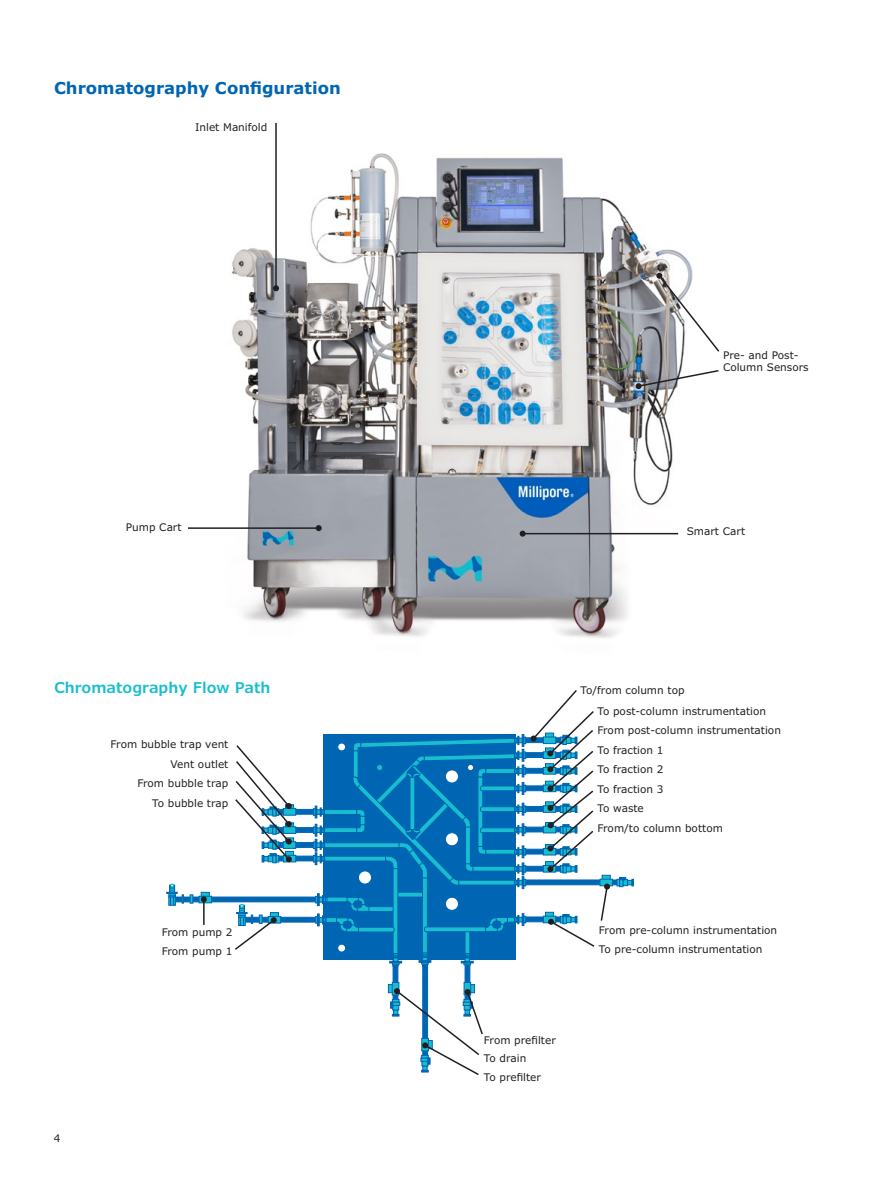
<style>
.page{position:relative;width:891px;height:1188px;background:#fff}
.page>*{position:absolute;margin:0;border:0;box-sizing:border-box;transform-origin:0 0}
.t1{font:700 16.5px "Verdana Pro";color:#0066b3}
.t2{font:600 15px "Verdana Pro";color:#18becf}
.t3{font:10.5px/19.5px "Verdana Pro";color:#231f20}
</style>
<div class="page">
<div style="left:324px;top:734px;width:192px;height:226px;background:#0066b3"></div>
<svg style="left:325px;top:810px;width:10px;height:4px"></svg>
<svg style="left:325px;top:828px;width:10px;height:4px"></svg>
<svg style="left:325px;top:843px;width:10px;height:4px"></svg>
<svg style="left:325px;top:856px;width:10px;height:5px"></svg>
<svg style="left:327px;top:897px;width:8px;height:5px"></svg>
<div style="left:422px;top:875px;width:6px;height:92px;background:#0368b3"></div>
<div style="left:465px;top:962px;width:5px;height:39px;background:#0066b3;border:1px solid #0066b3"></div>
<svg style="left:471px;top:984px;width:4px;height:4px"></svg>
<div style="left:464px;top:982px;width:7px;height:13px;background:#18becf;border:1px solid #0066b3"></div>
<div style="left:393px;top:962px;width:5px;height:39px;background:#0066b3"></div>
<svg style="left:388px;top:984px;width:4px;height:9px"></svg>
<div style="left:392px;top:982px;width:7px;height:13px;background:#18becf;border:1px solid #0066b3"></div>
<svg style="left:613px;top:880px;width:4px;height:5px"></svg>
<div style="left:600px;top:879px;width:13px;height:7px;background:#18becf;border:1px solid #0066b3"></div>
<svg style="left:617px;top:877px;width:17px;height:10px"></svg>
<div style="left:423px;top:961px;width:5px;height:97px;background:#0066b3"></div>
<svg style="left:281px;top:917px;width:34px;height:5px"></svg>
<svg style="left:315px;top:914px;width:10px;height:12px"></svg>
<div style="left:268px;top:916px;width:13px;height:7px;background:#18becf;border:1px solid #0066b3"></div>
<div style="left:277px;top:856px;width:39px;height:5px;background:#0066b3"></div>
<div style="left:283px;top:855px;width:13px;height:7px;background:#18becf;border:1px solid #0066b3"></div>
<div style="left:277px;top:842px;width:39px;height:6px;background:#0066b3;border:1px solid #0066b3"></div>
<div style="left:283px;top:842px;width:13px;height:7px;background:#18becf;border:1px solid #0066b3"></div>
<svg style="left:296px;top:827px;width:17px;height:6px"></svg>
<svg style="left:313px;top:824px;width:11px;height:41px"></svg>
<div style="left:283px;top:827px;width:13px;height:7px;background:#18becf;border:1px solid #0066b3"></div>
<div style="left:277px;top:809px;width:39px;height:5px;background:#0066b3"></div>
<svg style="left:313px;top:806px;width:11px;height:12px"></svg>
<div style="left:283px;top:808px;width:13px;height:7px;background:#18becf;border:1px solid #0066b3"></div>
<div style="left:174px;top:897px;width:145px;height:5px;background:#0066b3;border:1px solid #0066b3"></div>
<svg style="left:315px;top:894px;width:12px;height:12px"></svg>
<svg style="left:201px;top:892px;width:8px;height:4px"></svg>
<div style="left:199px;top:896px;width:13px;height:7px;background:#18becf;border:1px solid #0066b3"></div>
<svg style="left:167px;top:884px;width:17px;height:21px"></svg>
<svg style="left:190px;top:895px;width:3px;height:8px"></svg>
<svg style="left:326px;top:918px;width:9px;height:4px"></svg>
<svg style="left:335px;top:690px;width:275px;height:275px"></svg>
<svg style="left:235px;top:745px;width:57px;height:118px"></svg>
<svg style="left:235px;top:904px;width:42px;height:46px"></svg>
<hr style="left:203px;top:899px;width:2px;height:26px;background:#231f20">
<svg style="left:200px;top:896px;width:7px;height:7px"></svg>
<svg style="left:390px;top:988px;width:93px;height:87px"></svg>
<img style="left:231px;top:122px;width:462px;height:516px">
<hr style="left:523px;top:533px;width:155px;height:1px;background:#231f20">
<svg style="left:520px;top:531px;width:6px;height:6px"></svg>
<svg style="left:656px;top:273px;width:64px;height:80px"></svg>
<svg style="left:636px;top:369px;width:83px;height:20px"></svg>
<hr style="left:188px;top:527px;width:131px;height:2px;background:#231f20">
<svg style="left:316px;top:525px;width:6px;height:6px"></svg>
<hr style="left:275px;top:123px;width:2px;height:165px;background:#231f20">
<svg style="left:273px;top:285px;width:6px;height:6px"></svg>
<h1 class="t1" style="left:54px;top:77px;width:288px">Chromatography Configuration</h1>
<p class="t3" style="left:195px;top:118px;width:74px">Inlet Manifold</p>
<p class="t3" style="left:126px;top:517px;width:57px">Pump Cart</p>
<h2 class="t2" style="left:54px;top:678px;width:218px">Chromatography Flow Path</h2>
<p class="t3" style="left:111px;top:735px;width:119px;text-align:right">From bubble trap vent<br>Vent outlet<br>From bubble trap<br>To bubble trap</p>
<p class="t3" style="left:54px;top:1128px;width:8px">4</p>
<p class="t3" style="left:162px;top:923px;width:72px;line-height:18.6px">From pump 2<br>From pump 1</p>
<p class="t3" style="left:723px;top:349px;width:87px;line-height:12.6px">Pre- and Post-<br>Column Sensors</p>
<p class="t3" style="left:687px;top:521px;width:60px">Smart Cart</p>
<p class="t3" style="left:580px;top:681px;width:106px">To/from column top</p>
<p class="t3" style="left:597px;top:701px;width:185px">To post-column instrumentation<br>From post-column instrumentation<br>To fraction 1<br>To fraction 2<br>To fraction 3<br>To waste<br>From/to column bottom</p>
<p class="t3" style="left:484px;top:1031px;width:74px;line-height:18.6px">From prefilter<br>To drain<br>To prefilter</p>
<p class="t3" style="left:599px;top:921px;width:180px;line-height:18.6px">From pre-column instrumentation<br>To pre-column instrumentation</p>
</div>
